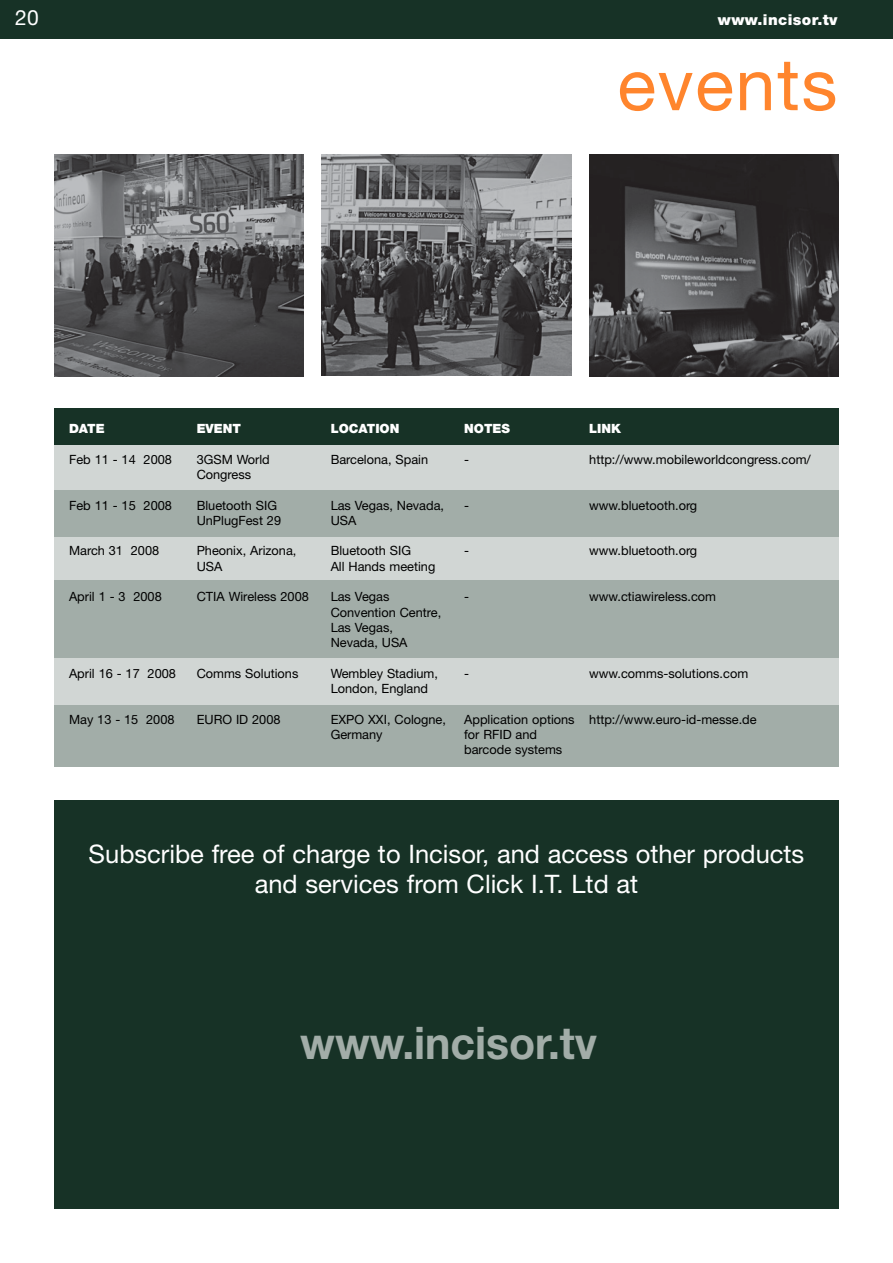
<style>
.page{position:relative;width:893px;height:1263px;background:#fff}
.page>*{position:absolute;margin:0;border:0;box-sizing:border-box;transform-origin:0 0}
.t1{font:72px "Helvetica Neue";letter-spacing:.02em;color:#ff852d}
.t2{font:700 45px "Helvetica Neue";color:#a2ada8;scale:.95 1}
.t3{font:25.5px/30px "Helvetica Neue";color:#fff;text-align:center}
.t4{font:21px "Helvetica Neue";color:#fff}
.t5{font:900 15px "Helvetica Neue";letter-spacing:.025em;color:#fff}
.t6{font:12.75px/15.3px "Helvetica Neue";color:#000}
.t7{font:900 12.75px "Helvetica Neue";color:#fff}
</style>
<div class="page">
<div style="left:54px;top:409px;width:784px;height:357px;background:#d1d6d4"></div>
<div style="left:54px;top:490px;width:784px;height:46px;background:#a2ada8"></div>
<div style="left:54px;top:581px;width:784px;height:77px;background:#a2ada8"></div>
<div style="left:54px;top:705px;width:784px;height:61px;background:#a2ada8"></div>
<div style="left:54px;top:409px;width:784px;height:36px;background:#173226"></div>
<div style="left:0;top:0;width:892px;height:38px;background:#173226"></div>
<img style="left:54px;top:154px;width:250px;height:223px">
<img style="left:322px;top:154px;width:249px;height:222px">
<img style="left:589px;top:154px;width:249px;height:223px">
<div style="left:54px;top:800px;width:784px;height:409px;background:#173226"></div>
<h3 class="t4" style="left:15px;top:10px;width:25px">20</h3>
<p class="t5" style="left:718px;top:15px;width:121px">www.incisor.tv</p>
<h1 class="t1" style="left:617px;top:59px;width:221px">events</h1>
<p class="t7" style="left:69px;top:424px;width:37px">DATE</p>
<p class="t7" style="left:197px;top:424px;width:46px">EVENT</p>
<p class="t7" style="left:330px;top:424px;width:70px">LOCATION</p>
<p class="t7" style="left:464px;top:424px;width:47px">NOTES</p>
<p class="t7" style="left:589px;top:424px;width:33px">LINK</p>
<p class="t6" style="left:69px;top:453px;width:104px">Feb 11 - 14 2008</p>
<p class="t6" style="left:197px;top:453px;width:75px">3GSM World</p>
<p class="t6" style="left:331px;top:453px;width:99px">Barcelona, Spain</p>
<p class="t6" style="left:464px;top:453px;width:6px">-</p>
<p class="t6" style="left:589px;top:453px;width:223px">http://www.mobileworldcongress.com/</p>
<p class="t6" style="left:197px;top:468px;width:56px">Congress</p>
<p class="t6" style="left:69px;top:499px;width:104px">Feb 11 - 15 2008</p>
<p class="t6" style="left:197px;top:499px;width:82px">Bluetooth SIG</p>
<p class="t6" style="left:331px;top:499px;width:115px">Las Vegas, Nevada,</p>
<p class="t6" style="left:464px;top:499px;width:6px">-</p>
<p class="t6" style="left:589px;top:499px;width:109px">www.bluetooth.org</p>
<p class="t6" style="left:197px;top:514px;width:86px">UnPlugFest 29</p>
<p class="t6" style="left:330px;top:514px;width:27px">USA</p>
<p class="t6" style="left:69px;top:544px;width:92px">March 31 2008</p>
<p class="t6" style="left:197px;top:544px;width:101px">Pheonix, Arizona,</p>
<p class="t6" style="left:331px;top:544px;width:82px">Bluetooth SIG</p>
<p class="t6" style="left:464px;top:544px;width:6px">-</p>
<p class="t6" style="left:589px;top:544px;width:109px">www.bluetooth.org</p>
<p class="t6" style="left:197px;top:560px;width:27px">USA</p>
<p class="t6" style="left:330px;top:560px;width:106px">All Hands meeting</p>
<p class="t6" style="left:69px;top:590px;width:94px">April 1 - 3 2008</p>
<p class="t6" style="left:197px;top:590px;width:114px">CTIA Wireless 2008</p>
<p class="t6" style="left:331px;top:590px;width:60px">Las Vegas</p>
<p class="t6" style="left:464px;top:590px;width:6px">-</p>
<p class="t6" style="left:589px;top:590px;width:128px">www.ctiawireless.com</p>
<p class="t6" style="left:330px;top:606px;width:112px">Convention Centre,<br>Las Vegas,<br>Nevada, USA</p>
<p class="t6" style="left:69px;top:667px;width:108px">April 16 - 17 2008</p>
<p class="t6" style="left:197px;top:667px;width:103px">Comms Solutions</p>
<p class="t6" style="left:330px;top:667px;width:109px">Wembley Stadium,</p>
<p class="t6" style="left:464px;top:667px;width:6px">-</p>
<p class="t6" style="left:589px;top:667px;width:160px">www.comms-solutions.com</p>
<p class="t6" style="left:330px;top:682px;width:99px">London, England</p>
<p class="t6" style="left:69px;top:713px;width:107px">May 13 - 15 2008</p>
<p class="t6" style="left:197px;top:713px;width:85px">EURO ID 2008</p>
<p class="t6" style="left:331px;top:713px;width:117px">EXPO XXI, Cologne,</p>
<p class="t6" style="left:464px;top:713px;width:294px">Application options http://www.euro-id-messe.de</p>
<p class="t6" style="left:330px;top:728px;width:53px">Germany</p>
<p class="t6" style="left:464px;top:728px;width:100px">for RFID and barcode systems</p>
<h3 class="t3" style="left:89px;top:841px;width:717px">Subscribe free of charge to Incisor, and access other products and services from Click I.T. Ltd at</h3>
<h2 class="t2" style="left:300px;top:1027px;width:314px">www.incisor.tv</h2>
</div>
